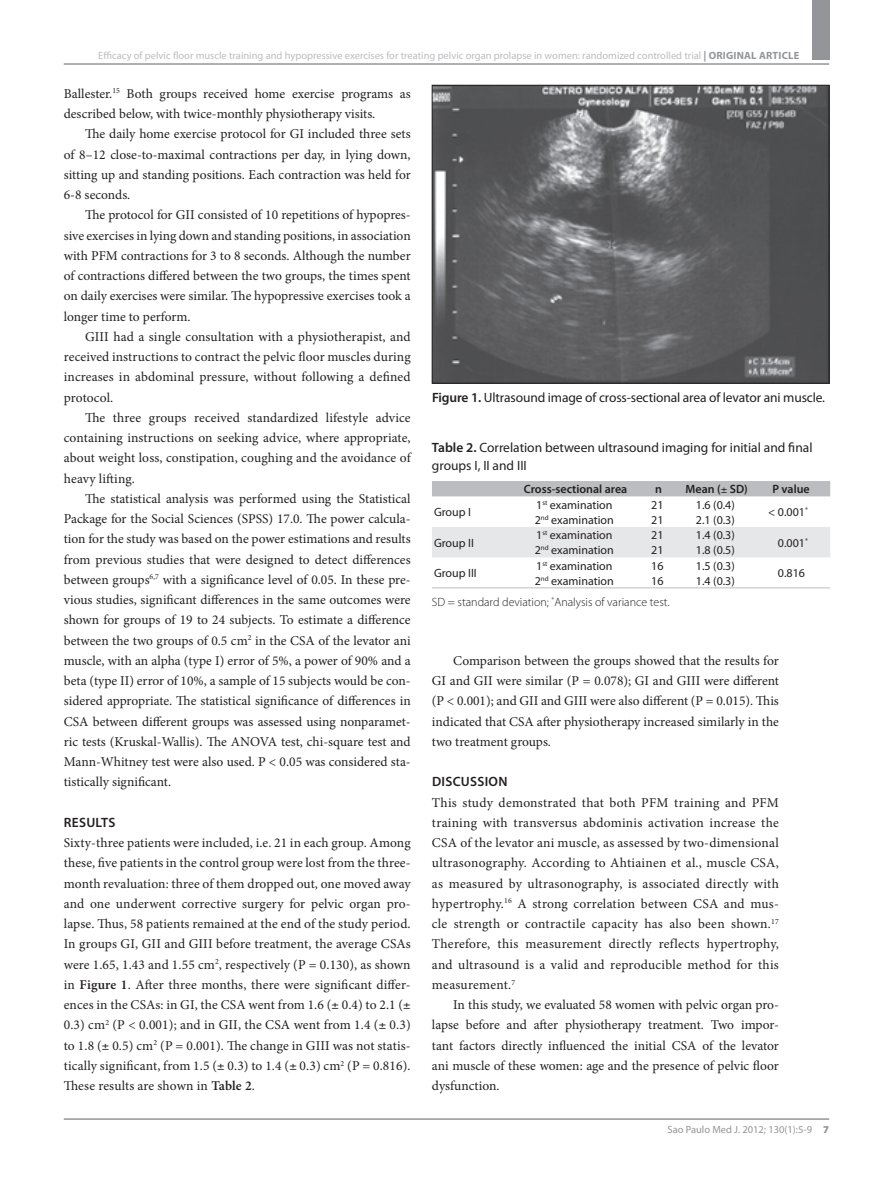
<style>
.page{position:relative;width:893px;height:1178px;background:#fff}
.page>*{position:absolute;margin:0;border:0;box-sizing:border-box;transform-origin:0 0}
._13_texto{font:13.5px/20.2px "Minion Pro";color:#231f20;text-align:justify}
._12_primeiro_parágra{font:13.5px/20.2px "Minion Pro";letter-spacing:.01em;color:#231f20}
._17_table_figure_tit{font:13.5px/18px "Myriad Pro";letter-spacing:-.005em;color:#231f20}
._14_sub1{font:600 13.5px "Myriad Pro";letter-spacing:.02em;color:#231f20}
._19_tabela_texto{font:12px "Myriad Pro";color:#231f20}
._20_figura_tabela_le{font:300 12px "Myriad Pro";color:#231f20}
._18_tabela_primeira{font:600 12px "Myriad Pro";color:#231f20}
._25_cabeçalho_titulo{font:10.5px "Myriad Pro";color:#bcbdc0}
.t1{font:10.5px "Myriad Pro";color:#939598}
.s1{font-weight:700;color:#939598}
.s2{font-weight:600}
.s3{font-weight:900}
</style>
<div class="page">
<div style="left:812px;top:0;width:17px;height:59px;background:#939598"></div>
<hr style="left:64px;top:63px;width:765px;height:2px;background:#939598">
<hr style="left:64px;top:1118px;width:765px;height:2px;background:#939598">
<div style="left:432px;top:527px;width:398px;height:30px;background:#e6e7e9"></div>
<hr style="left:432px;top:587px;width:83px;height:1px;background:#bcbdc0">
<hr style="left:752px;top:587px;width:78px;height:1px;background:#bcbdc0">
<hr style="left:515px;top:587px;width:121px;height:1px;background:#bcbdc0">
<hr style="left:636px;top:587px;width:45px;height:1px;background:#bcbdc0">
<hr style="left:681px;top:587px;width:71px;height:1px;background:#bcbdc0">
<img style="left:434px;top:87px;width:393px;height:294px">
<div style="left:432px;top:85px;width:397px;height:298px;border:1px solid #231f20"></div>
<div style="left:432px;top:481px;width:398px;height:15px;background:#bcbdc0"></div>
<p class="_25_cabeçalho_titulo" style="left:98px;top:49px;width:702px">Efficacy of pelvic floor muscle training and hypopressive exercises for treating pelvic organ prolapse in women: randomized controlled trial <span class="s1">| ORIGINAL ARTICLE</span></p>
<p class="_13_texto" style="left:64px;top:83px;width:348px">Ballester.<sup>15</sup> Both groups received home exercise programs as described below, with twice-monthly physiotherapy visits.</p>
<p class="_13_texto" style="left:64px;top:124px;width:348px;text-indent:21px">The daily home exercise protocol for GI included three sets of 8–12 close-to-maximal contractions per day, in lying down, sitting up and standing positions. Each contraction was held for 6-8 seconds.</p>
<p class="_13_texto" style="left:64px;top:205px;width:348px;text-indent:21px">The protocol for GII consisted of 10 repetitions of hypopres&shy;sive exercises in lying down and standing positions, in association with PFM contractions for 3 to 8 seconds. Although the number of contractions differed between the two groups, the times spent on daily exercises were similar. The hypopressive exercises took a longer time to perform.</p>
<p class="_13_texto" style="left:64px;top:326px;width:348px;text-indent:21px">GIII had a single consultation with a physiotherapist, and received instructions to contract the pelvic floor muscles during increases in abdominal pressure, without following a defined protocol.</p>
<p class="_13_texto" style="left:64px;top:407px;width:348px;text-indent:21px">The three groups received standardized lifestyle advice containing instructions on seeking advice, where appropriate, about weight loss, constipation, coughing and the avoidance of heavy lifting.</p>
<p class="_13_texto" style="left:64px;top:488px;width:348px;text-indent:21px">The statistical analysis was performed using the Statistical Package for the Social Sciences (SPSS) 17.0. The power calcula&shy;tion for the study was based on the power estimations and results from previous studies that were designed to detect differences between groups<sup>6,7</sup> with a significance level of 0.05. In these pre&shy;vious studies, significant differences in the same outcomes were shown for groups of 19 to 24 subjects. To estimate a difference between the two groups of 0.5 cm<sup>2</sup> in the CSA of the levator ani muscle, with an alpha (type I) error of 5%, a power of 90% and a beta (type II) error of 10%, a sample of 15 subjects would be con&shy;sidered appropriate. The statistical significance of differences in CSA between different groups was assessed using nonparamet&shy;ric tests (Kruskal-Wallis). The ANOVA test, chi-square test and Mann-Whitney test were also used. P &lt; 0.05 was considered sta&shy;tistically significant.</p>
<p class="_14_sub1" style="left:64px;top:814px;width:53px">RESULTS</p>
<p class="_12_primeiro_parágra" style="left:64px;top:833px;width:348px">Sixty-three patients were included, i.e. 21 in each group. Among these, five patients in the control group were lost from the three&shy;month revaluation: three of them dropped out, one moved away and one underwent corrective surgery for pelvic organ pro&shy;lapse. Thus, 58 patients remained at the end of the study period.<br>In groups GI, GII and GIII before treatment, the average CSAs were 1.65, 1.43 and 1.55 cm<sup>2</sup>, respectively (P = 0.130), as shown in <span class="s2">Figure 1</span>. After three months, there were significant differ&shy;ences in the CSAs: in GI, the CSA went from 1.6 ( 0.4) to 2.1 ( 0.3) cm<sup>2</sup> (P &lt; 0.001); and in GII, the CSA went from 1.4 ( 0.3) to 1.8 ( 0.5) cm<sup>2</sup> (P = 0.001). The change in GIII was not statis&shy;tically significant, from 1.5 ( 0.3) to 1.4 ( 0.3) cm<sup>2</sup> (P = 0.816).<br>These results are shown in <span class="s2">Table 2</span>.</p>
<p class="_17_table_figure_tit" style="left:432px;top:388px;width:394px"><span class="s2">Figure 1.</span> Ultrasound image of cross-sectional area of levator ani muscle.</p>
<p class="_17_table_figure_tit" style="left:432px;top:438px;width:382px"><span class="s2">Table 2.</span> Correlation between ultrasound imaging for initial and final groups I, II and III</p>
<p class="_18_tabela_primeira" style="left:524px;top:481px;width:105px">Cross-sectional area</p>
<p class="_18_tabela_primeira" style="left:655px;top:481px;width:8px">n</p>
<p class="_18_tabela_primeira" style="left:685px;top:481px;width:64px">Mean ( SD)</p>
<p class="_18_tabela_primeira" style="left:772px;top:481px;width:39px">P value</p>
<p class="_19_tabela_texto" style="left:434px;top:505px;width:38px">Group I</p>
<p class="_19_tabela_texto" style="left:536px;top:497px;width:78px">1<sup>st</sup> examination</p>
<p class="_19_tabela_texto" style="left:651px;top:497px;width:14px">21</p>
<p class="_19_tabela_texto" style="left:696px;top:497px;width:40px">1.6 (0.4)</p>
<p class="_19_tabela_texto" style="left:768px;top:505px;width:41px">&lt; 0.001<sup>*</sup></p>
<p class="_19_tabela_texto" style="left:535px;top:512px;width:81px">2<sup>nd</sup> examination</p>
<p class="_19_tabela_texto" style="left:651px;top:512px;width:14px">21</p>
<p class="_19_tabela_texto" style="left:696px;top:512px;width:40px">2.1 (0.3)</p>
<p class="_19_tabela_texto" style="left:434px;top:535px;width:41px">Group II</p>
<p class="_19_tabela_texto" style="left:536px;top:528px;width:78px">1<sup>st</sup> examination</p>
<p class="_19_tabela_texto" style="left:651px;top:528px;width:14px">21</p>
<p class="_19_tabela_texto" style="left:696px;top:528px;width:40px">1.4 (0.3)</p>
<p class="_19_tabela_texto" style="left:535px;top:543px;width:81px">2<sup>nd</sup> examination</p>
<p class="_19_tabela_texto" style="left:651px;top:543px;width:14px">21</p>
<p class="_19_tabela_texto" style="left:696px;top:543px;width:40px">1.8 (0.5)</p>
<p class="_19_tabela_texto" style="left:536px;top:558px;width:78px">1<sup>st</sup> examination</p>
<p class="_19_tabela_texto" style="left:651px;top:558px;width:14px">16</p>
<p class="_19_tabela_texto" style="left:696px;top:558px;width:40px">1.5 (0.3)</p>
<p class="_19_tabela_texto" style="left:434px;top:566px;width:44px">Group III</p>
<p class="_19_tabela_texto" style="left:535px;top:573px;width:81px">2<sup>nd</sup> examination</p>
<p class="_19_tabela_texto" style="left:651px;top:573px;width:14px">16</p>
<p class="_19_tabela_texto" style="left:696px;top:573px;width:40px">1.4 (0.3)</p>
<p class="_20_figura_tabela_le" style="left:432px;top:594px;width:239px">SD = standard deviation; <sup>*</sup>Analysis of variance test.</p>
<p class="_19_tabela_texto" style="left:778px;top:535px;width:31px">0.001<sup>*</sup></p>
<p class="_19_tabela_texto" style="left:778px;top:566px;width:29px">0.816</p>
<p class="_13_texto" style="left:432px;top:650px;width:348px;text-indent:21px">Comparison between the groups showed that the results for GI and GII were similar (P = 0.078); GI and GIII were different (P &lt; 0.001); and GII and GIII were also different (P = 0.015). This indicated that CSA after physiotherapy increased similarly in the two treatment groups.</p>
<p class="_14_sub1" style="left:432px;top:773px;width:77px">DISCUSSION</p>
<p class="_12_primeiro_parágra" style="left:432px;top:792px;width:348px;text-align:justify">This study demonstrated that both PFM training and PFM training with transversus abdominis activation increase the CSA of the levator ani muscle, as assessed by two-dimensional ultrasonography. According to Ahtiainen et al., muscle CSA, as measured by ultrasonography, is associated directly with hypertrophy.<sup>16</sup> A strong correlation between CSA and mus&shy;cle strength or contractile capacity has also been shown.<sup>17<br></sup>Therefore, this measurement directly reflects hypertrophy, and ultrasound is a valid and reproducible method for this measurement.<sup>7</sup></p>
<p class="_13_texto" style="left:432px;top:995px;width:348px;text-indent:21px">In this study, we evaluated 58 women with pelvic organ pro&shy;lapse before and after physiotherapy treatment. Two impor&shy;tant factors directly influenced the initial CSA of the levator ani muscle of these women: age and the presence of pelvic floor dysfunction.</p>
<p class="t1" style="left:667px;top:1123px;width:163px">Sao Paulo Med J. 2012; 130(1):5-9 <span class="s3">7</span></p>
</div>
